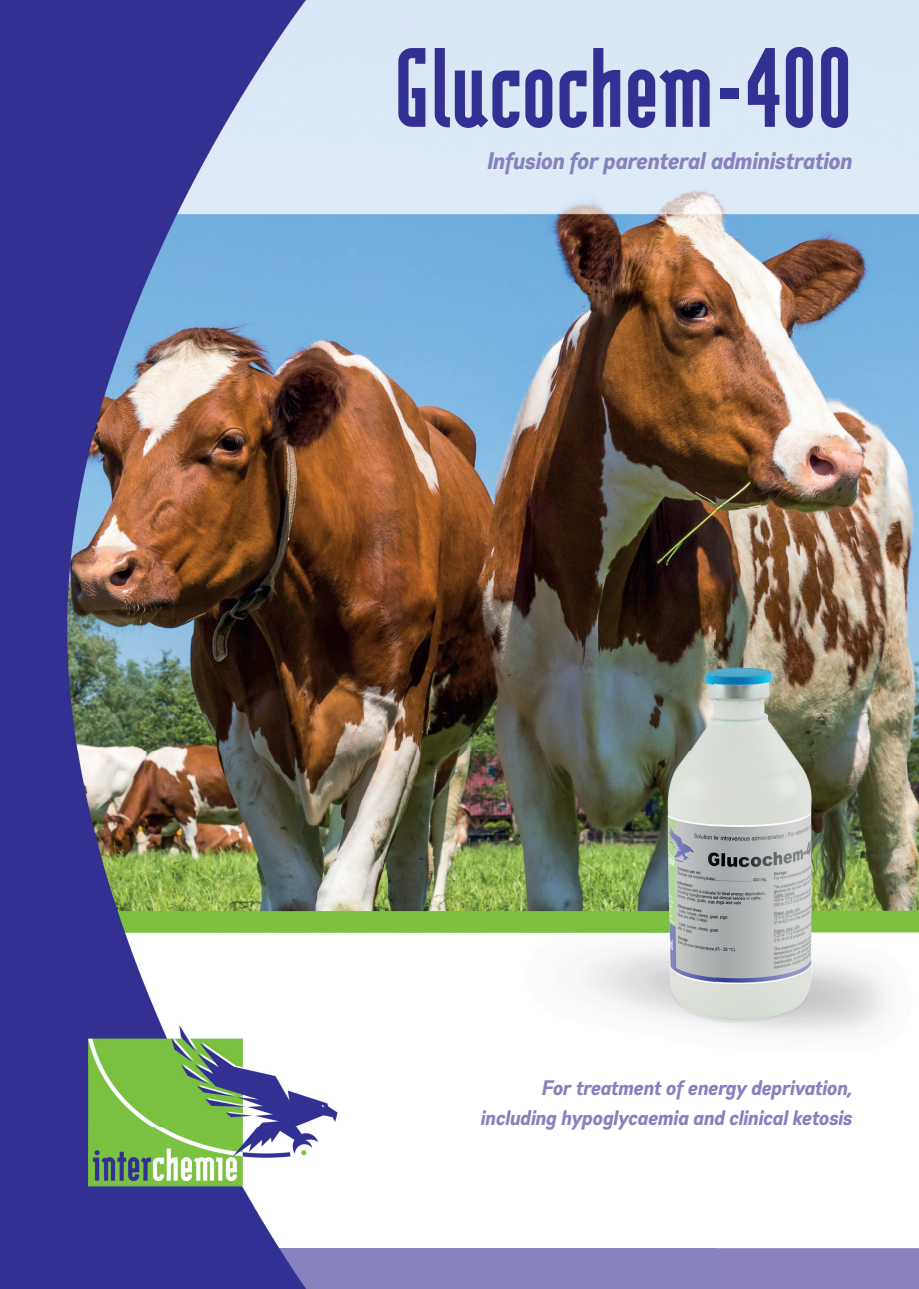
<style>
.page{position:relative;width:919px;height:1289px;background:#fff}
.page>*{position:absolute;margin:0;border:0;box-sizing:border-box;transform-origin:0 0}
.t1{font:900 135px "Modula Sans";color:#323092}
.t2{font:24px "Gabriel Sans Cond Bold Italic";color:#8781bd}
.t3{font:21px/30px "Gabriel Sans Cond Bold Italic";color:#8781bd;text-align:right}
</style>
<div class="page">
<img style="left:0;top:0;width:918px;height:1288px">
<h1 class="t1" style="left:394px;top:26px;width:459px">Glucochem-400</h1>
<p class="t2" style="left:487px;top:146px;width:366px">Infusion for parenteral administration</p>
<p class="t3" style="left:480px;top:1072px;width:373px">For treatment of energy deprivation, including hypoglycaemia and clinical ketosis</p>
</div>
